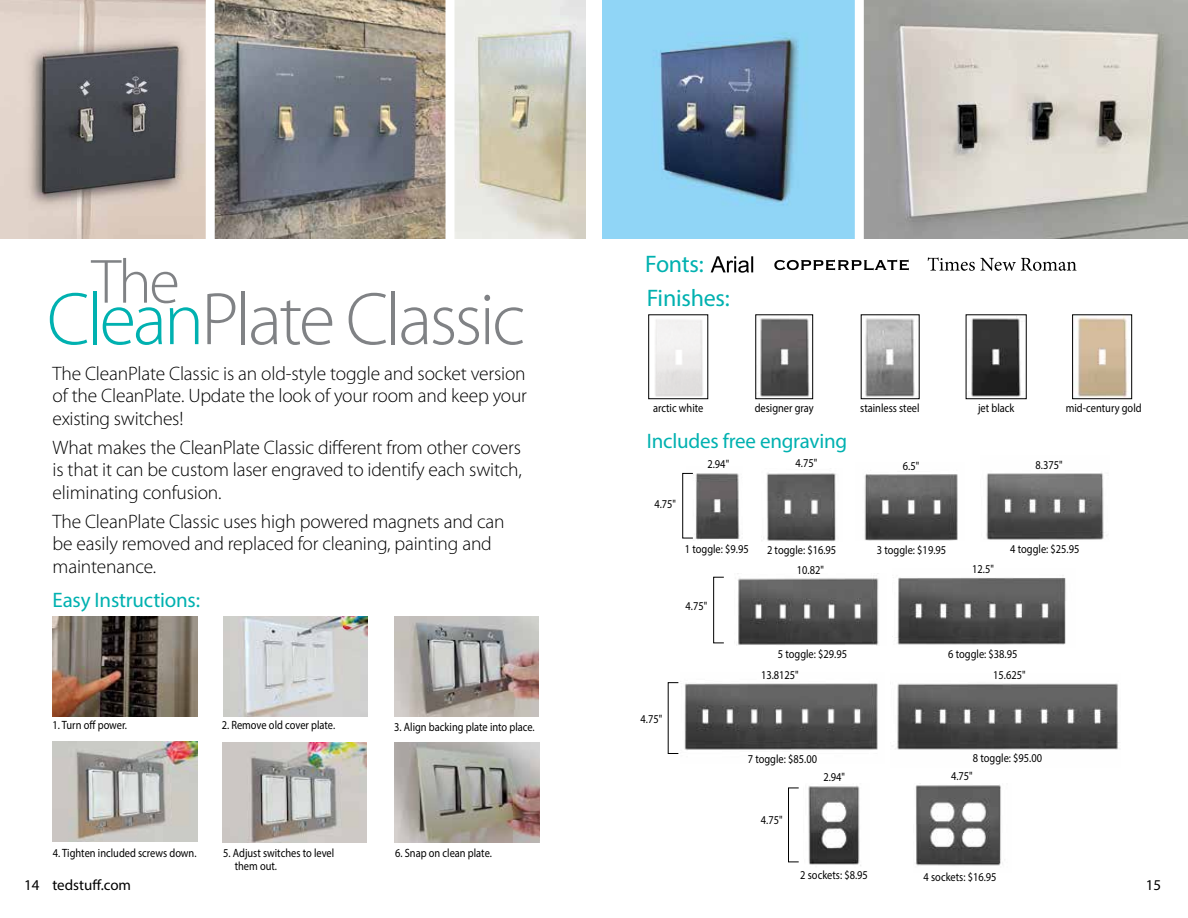
<style>
.page{position:relative;width:1188px;height:918px;background:#fff}
.page>*{position:absolute;margin:0;border:0;box-sizing:border-box;transform-origin:0 0}
.t1{font:300 75px "Myriad Pro";letter-spacing:-.04em;color:#808285}
.t2{font:300 63px "Myriad Pro";color:#808285}
.t3{font:24px "Myriad Pro";letter-spacing:-.01em;color:#00b1b0}
.t4{font:21px "Myriad Pro";letter-spacing:-.01em;color:#00b1b0}
.t5{font:300 19.5px/22.5px "Myriad Pro";letter-spacing:-.01em;color:#000;text-align:justify}
.t6{font:15px "Myriad Pro";color:#000}
.t7{font:12px/12.9px "Myriad Pro";color:#000;scale:.87 1}
.s1{color:#00b1b0}
</style>
<div class="page">
<img style="left:0;top:0;width:206px;height:238px">
<img style="left:215px;top:0;width:370px;height:238px">
<img style="left:394px;top:616px;width:145px;height:100px">
<img style="left:394px;top:743px;width:145px;height:100px">
<img style="left:53px;top:616px;width:144px;height:100px">
<img style="left:53px;top:742px;width:145px;height:100px">
<img style="left:223px;top:616px;width:145px;height:100px">
<img style="left:222px;top:743px;width:145px;height:100px">
<div style="left:446px;top:0;width:8px;height:251px;background:#fff"></div>
<img style="left:603px;top:0;width:585px;height:239px">
<div style="left:855px;top:0;width:9px;height:248px;background:#fff"></div>
<img style="left:865px;top:318px;width:50px;height:79px">
<img style="left:971px;top:317px;width:50px;height:80px">
<img style="left:1077px;top:317px;width:51px;height:80px">
<div style="left:1072px;top:315px;width:60px;height:84px;border:1px solid #000"></div>
<img style="left:655px;top:319px;width:48px;height:78px">
<img style="left:760px;top:318px;width:50px;height:79px">
<div style="left:756px;top:315px;width:57px;height:84px;border:1px solid #000"></div>
<svg style="left:711px;top:256px;width:42px;height:17px"></svg>
<svg style="left:774px;top:260px;width:135px;height:10px"></svg>
<svg style="left:928px;top:257px;width:148px;height:14px"></svg>
<img style="left:808px;top:785px;width:53px;height:81px">
<img style="left:915px;top:785px;width:90px;height:81px">
<img style="left:895px;top:683px;width:224px;height:67px">
<img style="left:684px;top:683px;width:194px;height:67px">
<img style="left:686px;top:472px;width:54px;height:68px">
<img style="left:766px;top:473px;width:70px;height:68px">
<img style="left:864px;top:474px;width:94px;height:67px">
<img style="left:986px;top:472px;width:121px;height:68px">
<img style="left:738px;top:578px;width:141px;height:68px">
<img style="left:892px;top:575px;width:174px;height:70px">
<div style="left:682px;top:473px;width:11px;height:65px;border:1px solid #000"></div>
<div style="left:713px;top:577px;width:11px;height:66px;border:1px solid #000"></div>
<div style="left:788px;top:788px;width:11px;height:74px;border:1px solid #000"></div>
<h2 class="t2" style="left:92px;top:244px;width:90px">The</h2>
<h1 class="t1" style="left:47px;top:274px;width:480px"><span class="s1">Clean</span>Plate Classic</h1>
<h3 class="t5" style="left:53px;top:362px;width:476px">The CleanPlate Classic is an old-style toggle and socket version of the CleanPlate. Update the look of your room and keep your existing switches!</h3>
<h3 class="t5" style="left:53px;top:436px;width:471px">What makes the CleanPlate Classic different from other covers is that it can be custom laser engraved to identify each switch, eliminating confusion.</h3>
<h3 class="t5" style="left:53px;top:510px;width:454px;text-align:left">The CleanPlate Classic uses high powered magnets and can be easily removed and replaced for cleaning, painting and maintenance.</h3>
<h3 class="t4" style="left:53px;top:587px;width:149px">Easy Instructions:</h3>
<p class="t7" style="left:53px;top:719px;width:87px">1. Turn off power.</p>
<p class="t7" style="left:222px;top:719px;width:132px">2. Remove old cover plate.</p>
<p class="t7" style="left:394px;top:720px;width:163px">3. Align backing plate into place.</p>
<p class="t7" style="left:53px;top:846px;width:167px">4. Tighten included screws down.</p>
<p class="t7" style="left:235px;top:846px;width:116px;text-indent:-12px">5. Adjust switches to level them out.</p>
<p class="t7" style="left:395px;top:846px;width:113px">6. Snap on clean plate.</p>
<p class="t6" style="left:24px;top:876px;width:108px">14 tedstuff.com</p>
<h3 class="t3" style="left:645px;top:249px;width:60px">Fonts:</h3>
<h3 class="t3" style="left:647px;top:283px;width:85px">Finishes:</h3>
<p class="t7" style="left:653px;top:401px;width:59px">arctic white</p>
<p class="t7" style="left:755px;top:401px;width:69px">designer gray</p>
<p class="t7" style="left:860px;top:401px;width:70px">stainless steel</p>
<p class="t7" style="left:978px;top:401px;width:43px">jet black</p>
<p class="t7" style="left:1066px;top:401px;width:89px">mid-century gold</p>
<h3 class="t4" style="left:647px;top:428px;width:202px">Includes free engraving</h3>
<p class="t7" style="left:654px;top:497px;width:26px">4.75"</p>
<p class="t7" style="left:707px;top:457px;width:26px">2.94"</p>
<p class="t7" style="left:796px;top:457px;width:26px">4.75"</p>
<p class="t7" style="left:903px;top:459px;width:20px">6.5"</p>
<p class="t7" style="left:1035px;top:459px;width:33px">8.375"</p>
<p class="t7" style="left:685px;top:543px;width:75px">1 toggle: $9.95</p>
<p class="t7" style="left:686px;top:599px;width:26px">4.75"</p>
<p class="t7" style="left:767px;top:543px;width:81px">2 toggle: $16.95</p>
<p class="t7" style="left:797px;top:563px;width:33px">10.82"</p>
<p class="t7" style="left:877px;top:543px;width:81px">3 toggle: $19.95</p>
<p class="t7" style="left:1010px;top:543px;width:81px">4 toggle: $25.95</p>
<p class="t7" style="left:972px;top:562px;width:26px">12.5"</p>
<p class="t7" style="left:641px;top:713px;width:26px">4.75"</p>
<p class="t7" style="left:778px;top:647px;width:81px">5 toggle: $29.95</p>
<p class="t7" style="left:948px;top:647px;width:81px">6 toggle: $38.95</p>
<p class="t7" style="left:761px;top:669px;width:45px">13.8125"</p>
<p class="t7" style="left:993px;top:669px;width:39px">15.625"</p>
<p class="t7" style="left:748px;top:752px;width:81px">7 toggle: $85.00</p>
<p class="t7" style="left:973px;top:751px;width:81px">8 toggle: $95.00</p>
<p class="t7" style="left:761px;top:813px;width:26px">4.75"</p>
<p class="t7" style="left:823px;top:770px;width:26px">2.94"</p>
<p class="t7" style="left:951px;top:770px;width:26px">4.75"</p>
<p class="t7" style="left:800px;top:869px;width:79px">2 sockets: $8.95</p>
<p class="t7" style="left:924px;top:870px;width:85px">4 sockets: $16.95</p>
<p class="t6" style="left:1146px;top:875px;width:17px">15</p>
</div>
